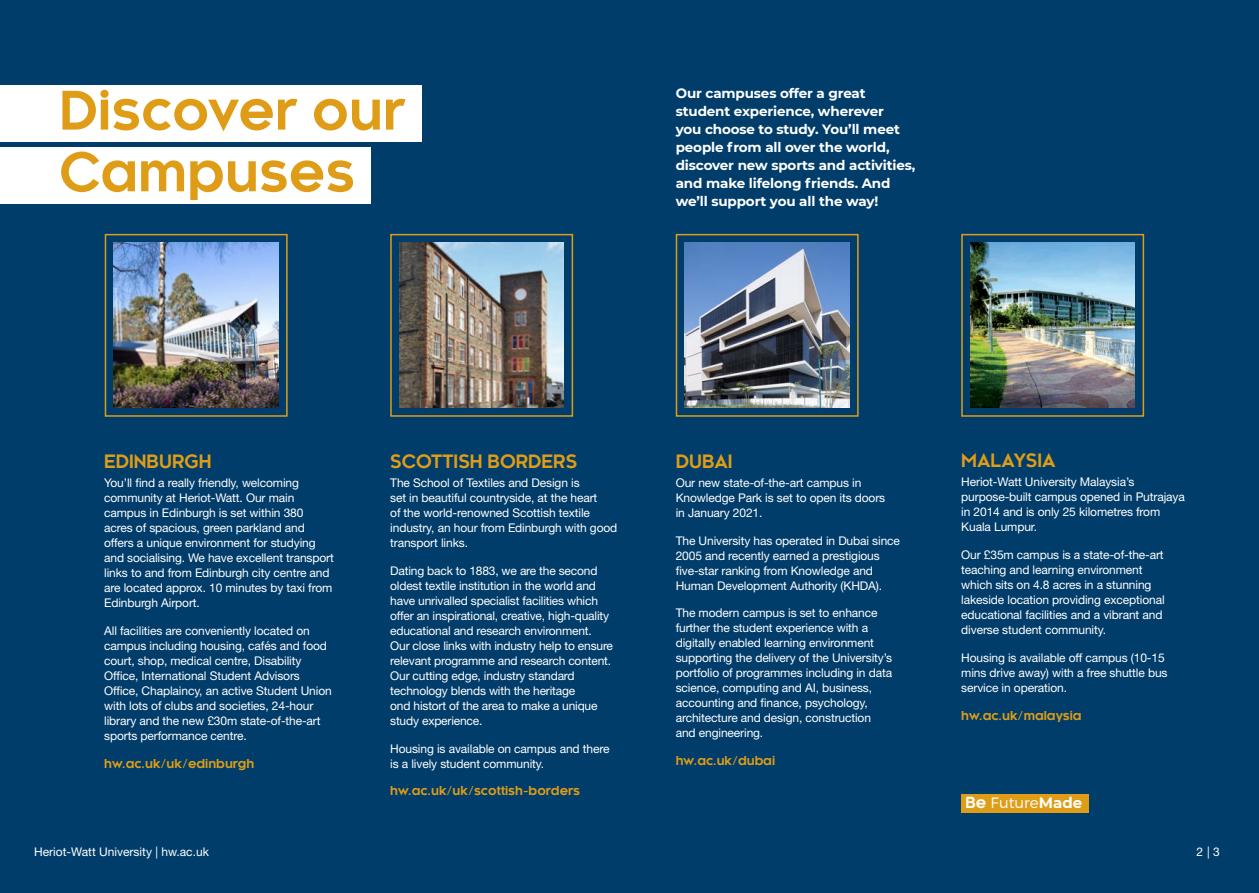
<style>
.page{position:relative;width:1259px;height:893px;background:#003d6a}
.page>*{position:absolute;margin:0;border:0;box-sizing:border-box;transform-origin:0 0}
.Header_Kessel_colour{font:700 51.75px "Kessel 105";color:#df9d17}
.Heading_small_Kessel{font:700 18px "Kessel 105";color:#df9d17}
.Header_Kessel_colour-2{font:300 15px "Montserrat";color:#fff}
.HW_-_Title{font:700 13.5px/18px "Montserrat";letter-spacing:-.01em;color:#fff}
.Heading_small_Kessel-2{font:12px/15px "Helvetica Neue LT Std";letter-spacing:-.01em;color:#fff}
.Body_copy{font:700 12px "Kessel 105";color:#df9d17}
.Page_number{font:12px "Helvetica Neue LT Std";color:#fff}
.s1{font-family:"Kessel 105";font-weight:700}
.s2{font-weight:700}
</style>
<div class="page">
<img style="left:114px;top:243px;width:164px;height:165px">
<div style="left:105px;top:234px;width:183px;height:183px;border:2px solid #df9d17"></div>
<img style="left:399px;top:243px;width:165px;height:165px">
<div style="left:390px;top:234px;width:183px;height:183px;border:2px solid #df9d17"></div>
<img style="left:685px;top:243px;width:164px;height:165px">
<div style="left:676px;top:234px;width:182px;height:183px;border:2px solid #df9d17"></div>
<img style="left:970px;top:243px;width:165px;height:165px">
<div style="left:961px;top:234px;width:183px;height:183px;border:2px solid #df9d17"></div>
<div style="left:961px;top:793px;width:127px;height:19px;background:#df9d17"></div>
<div style="left:0;top:85px;width:347px;height:57px;background:#fff"></div>
<div style="left:0;top:147px;width:223px;height:56px;background:#fff"></div>
<div style="left:48px;top:85px;width:374px;height:57px;background:#fff"></div>
<div style="left:48px;top:147px;width:323px;height:56px;background:#fff"></div>
<p class="Header_Kessel_colour" style="left:59px;top:81px;width:348px">Discover our</p>
<p class="Header_Kessel_colour" style="left:59px;top:143px;width:297px">Campuses</p>
<p class="HW_-_Title" style="left:676px;top:84px;width:241px">Our campuses offer a great student experience, wherever<br>you choose to study. You’ll meet people from all over the world, discover new sports and activities, and make lifelong friends. And we’ll support you all the way!</p>
<p class="Heading_small_Kessel" style="left:104px;top:451px;width:109px">EDINBURGH</p>
<p class="Heading_small_Kessel-2" style="left:104px;top:475px;width:231px">You’ll find a really friendly, welcoming community at Heriot-Watt. Our main campus in Edinburgh is set within 380 acres of spacious, green parkland and offers a unique environment for studying and socialising. We have excellent transport links to and from Edinburgh city centre and are located approx. 10 minutes by taxi from Edinburgh Airport.</p>
<p class="Heading_small_Kessel-2" style="left:104px;top:623px;width:229px">All facilities are conveniently located on campus including housing, cafés and food court, shop, medical centre, Disability Office, International Student Advisors Office, Chaplaincy, an active Student Union with lots of clubs and societies, 24-hour library and the new £30m state-of-the-art sports performance centre.</p>
<p class="Body_copy" style="left:104px;top:756px;width:152px">hw.ac.uk/uk/edinburgh</p>
<p class="Heading_small_Kessel" style="left:390px;top:451px;width:188px">SCOTTISH BORDERS</p>
<p class="Heading_small_Kessel-2" style="left:390px;top:475px;width:229px">The School of Textiles and Design is<br>set in beautiful countryside, at the heart<br>of the world-renowned Scottish textile industry, an hour from Edinburgh with good transport links.</p>
<p class="Heading_small_Kessel-2" style="left:390px;top:563px;width:224px">Dating back to 1883, we are the second oldest textile institution in the world and have unrivalled specialist facilities which offer an inspirational, creative, high-quality educational and research environment.<br>Our close links with industry help to ensure relevant programme and research content.<br>Our cutting edge, industry standard technology blends with the heritage<br>ond histort of the area to make a unique study experience.</p>
<p class="Heading_small_Kessel-2" style="left:390px;top:740px;width:221px">Housing is available on campus and there is a lively student community.</p>
<p class="Body_copy" style="left:390px;top:784px;width:191px">hw.ac.uk/uk/scottish-borders</p>
<p class="Heading_small_Kessel" style="left:676px;top:451px;width:58px">DUBAI</p>
<p class="Heading_small_Kessel-2" style="left:676px;top:475px;width:211px">Our new state-of-the-art campus in<br>Knowledge Park is set to open its doors in January 2021.</p>
<p class="Heading_small_Kessel-2" style="left:676px;top:533px;width:226px">The University has operated in Dubai since 2005 and recently earned a prestigious five-star ranking from Knowledge and Human Development Authority (KHDA).</p>
<p class="Heading_small_Kessel-2" style="left:676px;top:606px;width:218px">The modern campus is set to enhance further the student experience with a digitally enabled learning environment supporting the delivery of the University’s portfolio of programmes including in data science, computing and AI, business, accounting and finance, psychology, architecture and design, construction and engineering.</p>
<p class="Body_copy" style="left:676px;top:754px;width:101px">hw.ac.uk/dubai</p>
<p class="Heading_small_Kessel" style="left:961px;top:450px;width:96px">MALAYSIA</p>
<p class="Heading_small_Kessel-2" style="left:961px;top:474px;width:225px">Heriot-Watt University Malaysia’s purpose-built campus opened in Putrajaya in 2014 and is only 25 kilometres from<br>Kuala Lumpur.</p>
<p class="Heading_small_Kessel-2" style="left:961px;top:547px;width:205px">Our £35m campus is a state-of-the-art teaching and learning environment which sits on 4.8 acres in a stunning lakeside location providing exceptional educational facilities and a vibrant and diverse student community.</p>
<p class="Heading_small_Kessel-2" style="left:961px;top:650px;width:208px">Housing is available off campus (10-15 mins drive away) with a free shuttle bus service in operation.</p>
<p class="Body_copy" style="left:961px;top:708px;width:122px">hw.ac.uk/malaysia</p>
<p class="Header_Kessel_colour-2" style="left:965px;top:793px;width:118px"><span class="s1">Be</span> Future<span class="s2">Made</span></p>
<p class="Heading_small_Kessel-2" style="left:34px;top:844px;width:176px">Heriot-Watt University | hw.ac.uk</p>
<p class="Page_number" style="left:1196px;top:845px;width:25px">2 | 3</p>
<p class="Heading_small_Kessel-2" style="left:1195px;top:844px;width:8px">2</p>
</div>
